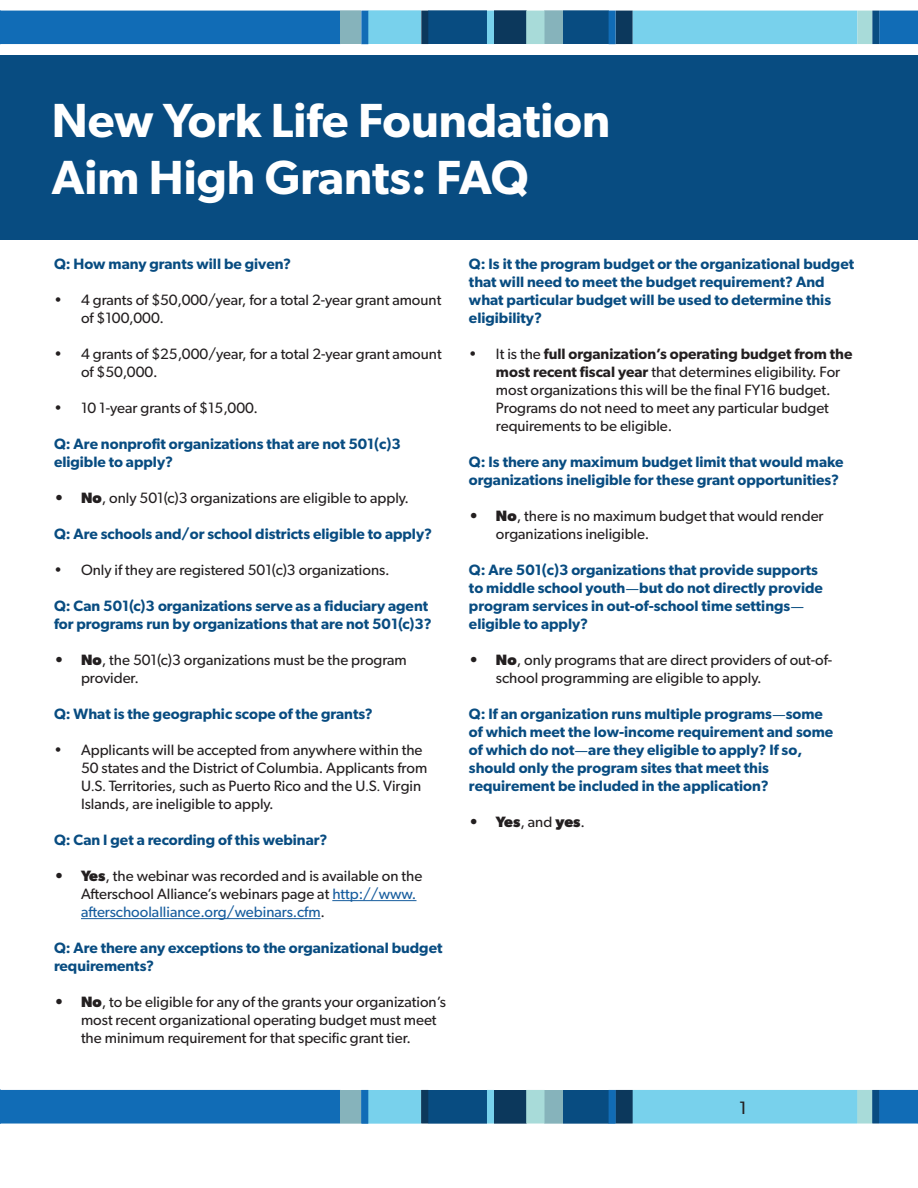
<style>
.page{position:relative;width:918px;height:1188px;background:#fff}
.page>*{position:absolute;margin:0;border:0;box-sizing:border-box;transform-origin:0 0}
.t1{font:600 48px/57.6px "Gibson";color:#fff}
.t2{font:18px "Gibson";color:#231f20}
.t3{font:15px/18px "Gibson";color:#231f20}
.t4{font:600 15px/18px "Gibson";color:#084c81}
.t5{font:700 15px "Gibson";letter-spacing:-.005em;color:#231f20}
.s1{font-weight:700}
.s2{font-family:"Minion Pro"}
.s3{color:#175d9e}
.s4{font-weight:600}
.s5{font-family:"Minion Pro";font-weight:700}
.s6{font-weight:400}
</style>
<div class="page">
<hr style="left:332px;top:900px;width:84px;height:1px;background:#175d9e">
<hr style="left:81px;top:918px;width:240px;height:1px;background:#175d9e">
<svg style="left:0;top:10px;width:918px;height:35px;background:#4290bf"></svg>
<svg style="left:0;top:1089px;width:918px;height:35px;background:#418fbe"></svg>
<div style="left:0;top:55px;width:918px;height:185px;background:#084c81"></div>
<h1 class="t1" style="left:52px;top:90px;width:560px">New York Life Foundation<br>Aim High Grants: FAQ</h1>
<p class="t4" style="left:54px;top:254px;width:239px">Q: How many grants will be given?</p>
<p class="t3" style="left:81px;top:290px;width:362px;text-indent:-27px">• 4 grants of $50,000/year, for a total 2-year grant amount of $100,000.</p>
<p class="t3" style="left:81px;top:344px;width:362px;text-indent:-27px">• 4 grants of $25,000/year, for a total 2-year grant amount of $50,000.</p>
<p class="t3" style="left:54px;top:398px;width:206px">• 10 1-year grants of $15,000.</p>
<p class="t4" style="left:54px;top:434px;width:348px">Q: Are nonprofit organizations that are not 501(c)3 eligible to apply?</p>
<p class="t3" style="left:54px;top:488px;width:357px"><span class="s1">• No</span>, only 501(c)3 organizations are eligible to apply.</p>
<p class="t4" style="left:54px;top:524px;width:380px">Q: Are schools and/or school districts eligible to apply?</p>
<p class="t3" style="left:54px;top:560px;width:337px">• Only if they are registered 501(c)3 organizations.</p>
<p class="t4" style="left:54px;top:596px;width:380px">Q: Can 501(c)3 organizations serve as a fiduciary agent for programs run by organizations that are not 501(c)3?</p>
<p class="t3" style="left:81px;top:650px;width:327px;text-indent:-27px"><span class="s1">• No</span>, the 501(c)3 organizations must be the program provider.</p>
<p class="t4" style="left:54px;top:704px;width:320px">Q: What is the geographic scope of the grants?</p>
<p class="t3" style="left:81px;top:740px;width:348px;text-indent:-27px">• Applicants will be accepted from anywhere within the 50 states and the District of Columbia. Applicants from U<span class="s2">.</span>S<span class="s2">.</span> Territories, such as Puerto Rico and the U<span class="s2">.</span>S<span class="s2">.</span> Virgin Islands, are ineligible to apply.</p>
<p class="t4" style="left:54px;top:830px;width:275px">Q: Can I get a recording of this webinar?</p>
<p class="t3" style="left:81px;top:866px;width:343px;text-indent:-27px"><span class="s1">• Yes</span>, the webinar was recorded and is available on the<br>Afterschool Alliance’s webinars page at <span class="s3">http://www. afterschoolalliance.org/webinars.cfm</span>.</p>
<p class="t4" style="left:54px;top:938px;width:390px">Q: Are there any exceptions to the organizational budget requirements?</p>
<p class="t3" style="left:81px;top:992px;width:367px;text-indent:-27px"><span class="s1">• No</span>, to be eligible for any of the grants your organization’s most recent organizational operating budget must meet the minimum requirement for that specific grant tier.</p>
<p class="t4" style="left:469px;top:254px;width:387px">Q: Is it the program budget or the organizational budget that will need to meet the budget requirement? And what particular budget will be used to determine this eligibility?</p>
<p class="t3" style="left:496px;top:344px;width:358px;text-indent:-27px">• It is the <span class="s4">full organization’s operating budget from the most recent fiscal year</span> that determines eligibility. For most organizations this will be the final FY16 budget.<br>Programs do not need to meet any particular budget requirements to be eligible.</p>
<p class="t4" style="left:469px;top:452px;width:376px">Q: Is there any maximum budget limit that would make organizations ineligible for these grant opportunities?</p>
<p class="t3" style="left:496px;top:506px;width:329px;text-indent:-27px"><span class="s1">• No</span>, there is no maximum budget that would render organizations ineligible.</p>
<p class="t4" style="left:469px;top:560px;width:355px">Q: Are 501(c)3 organizations that provide supports to middle school youth<span class="s5">—</span>but do not directly provide program services in out-of-school time settings<span class="s5">— </span>eligible to apply?</p>
<p class="t3" style="left:496px;top:650px;width:338px;text-indent:-27px"><span class="s1">• No</span>, only programs that are direct providers of out-of&shy;school programming are eligible to apply.</p>
<p class="t4" style="left:469px;top:704px;width:366px">Q: If an organization runs multiple programs<span class="s5">—</span>some of which meet the low-income requirement and some of which do not<span class="s5">—</span>are they eligible to apply? If so, should only the program sites that meet this requirement be included in the application?</p>
<p class="t5" style="left:469px;top:813px;width:117px">• Yes<span class="s6">, and</span> yes<span class="s6">.</span></p>
<p class="t2" style="left:739px;top:1097px;width:9px">1</p>
</div>
